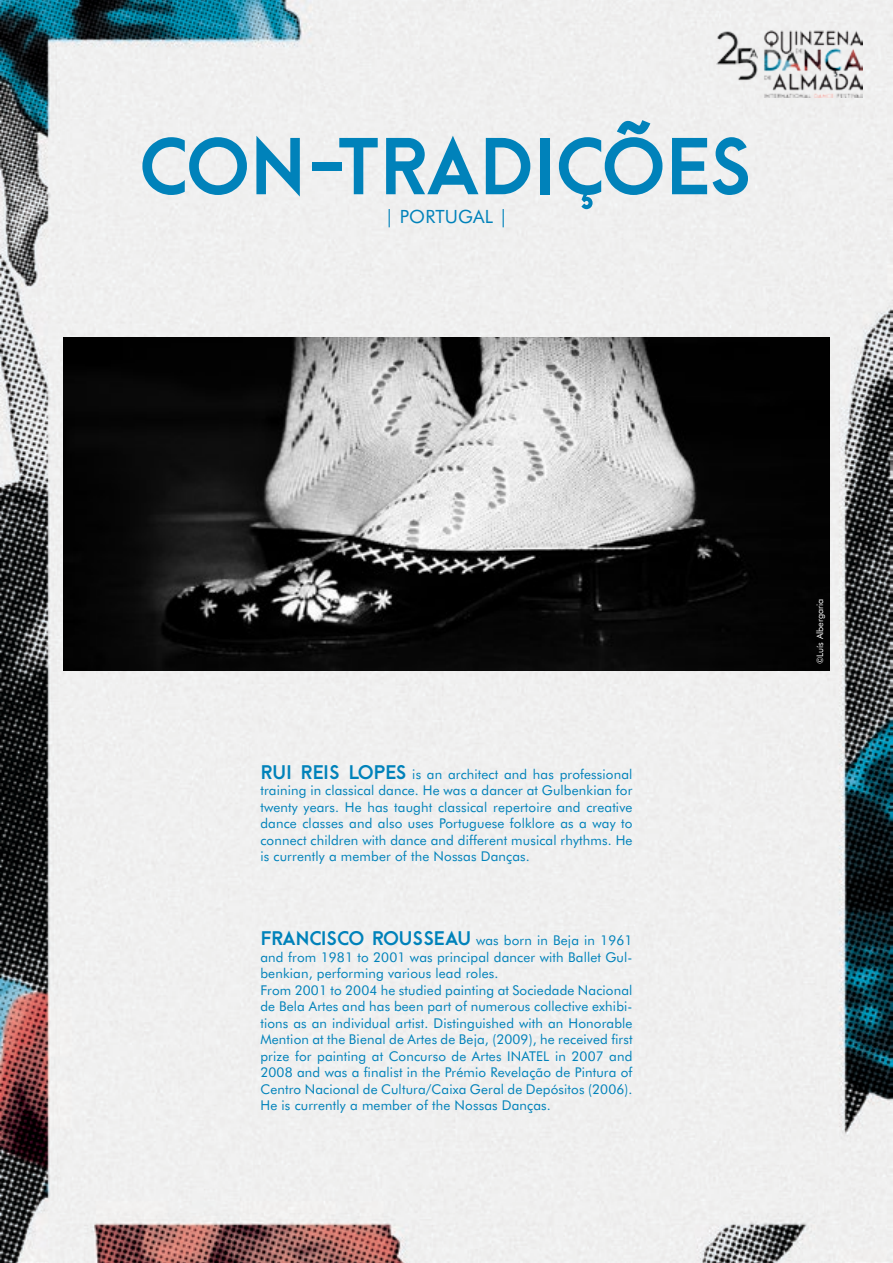
<style>
.page{position:relative;width:893px;height:1263px;background:#fff}
.page>*{position:absolute;margin:0;border:0;box-sizing:border-box;transform-origin:0 0}
.t1{font:800 73.2px "Arca Majora";color:#0082ba}
.t2{font:18.3px "Futura BT";letter-spacing:.01em;color:#0082ba}
.t3{font:13.5px/16.5px "Futura BT";letter-spacing:.01em;color:#0082ba;text-align:justify}
.t4{font:9px "Futura BT";letter-spacing:-.005em;color:#fff}
.s1{font-family:"Arca Majora";font-weight:800;font-size:18px}
</style>
<div class="page">
<img style="left:0;top:0;width:893px;height:1263px">
<img style="left:717px;top:30px;width:146px;height:67px">
<img style="left:64px;top:337px;width:765px;height:333px">
<h1 class="t1" style="left:140px;top:118px;width:614px">CON-TRADIÇÕES</h1>
<h2 class="t2" style="left:385px;top:205px;width:125px">| PORTUGAL |</h2>
<p class="t3" style="left:260px;top:766px;width:374px"><span class="s1">RUI REIS LOPES</span> is an architect and has professional training in classical dance. He was a dancer at Gulbenkian for twenty years. He has taught classical repertoire and creative dance classes and also uses Portuguese folklore as a way to connect children with dance and different musical rhythms. He is currently a member of the Nossas Danças.</p>
<p class="t3" style="left:260px;top:932px;width:374px;text-align:left"><span class="s1">FRANCISCO ROUSSEAU</span> was born in Beja in 1961 and from 1981 to 2001 was principal dancer with Ballet Gul&shy;benkian, performing various lead roles.<br>From 2001 to 2004 he studied painting at Sociedade Nacional de Bela Artes and has been part of numerous collective exhibi&shy;tions as an individual artist. Distinguished with an Honorable Mention at the Bienal de Artes de Beja, (2009), he received first prize for painting at Concurso de Artes INATEL in 2007 and 2008 and was a finalist in the Prémio Revelação de Pintura of Centro Nacional de Cultura/Caixa Geral de Depósitos (2006).<br>He is currently a member of the Nossas Danças.</p>
<p class="t4" style="left:814px;top:664px;width:67px;rotate:-90deg">©Luís Albergaria</p>
</div>
